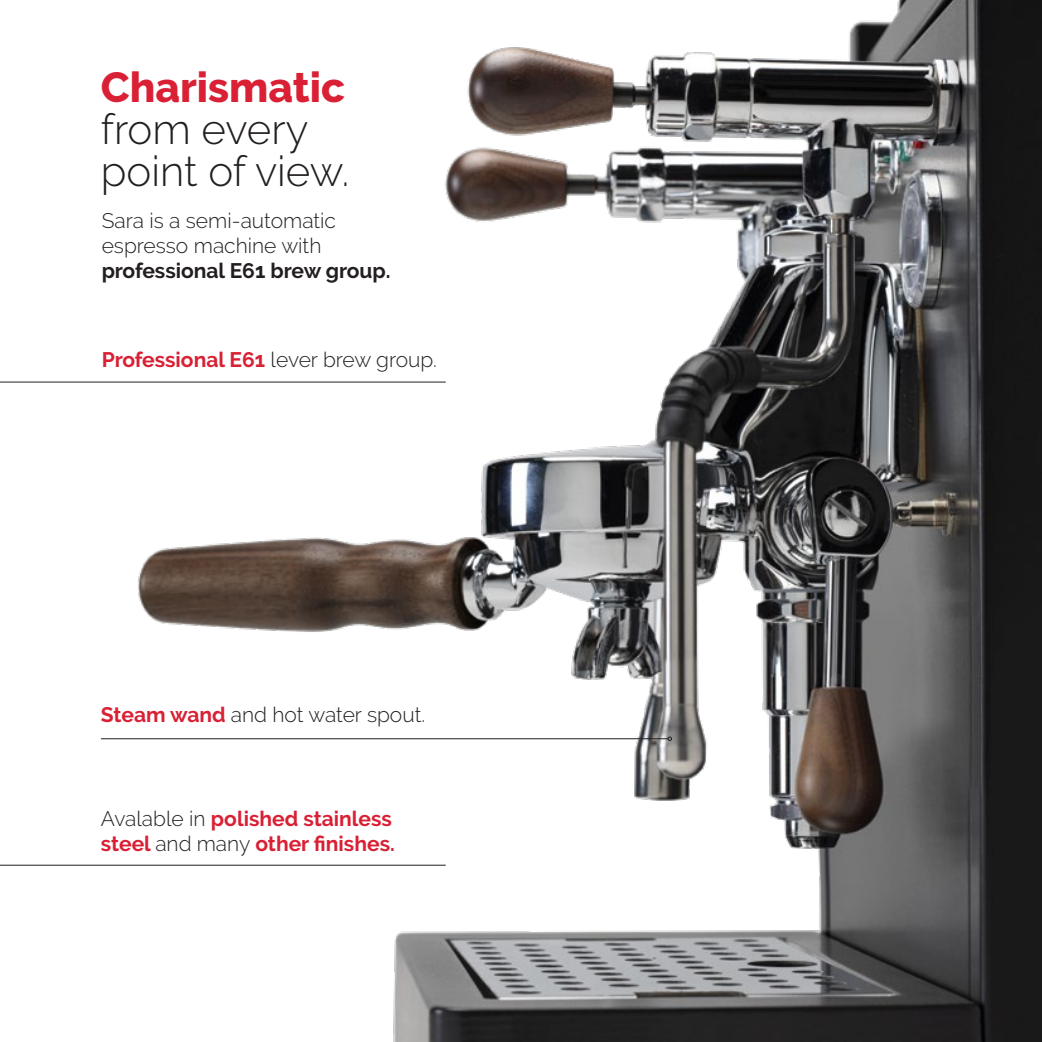
<style>
.page{position:relative;width:1042px;height:1042px;background:#fff}
.page>*{position:absolute;margin:0;border:0;box-sizing:border-box;transform-origin:0 0}
.t1{font:300 42px/42px "Raleway";color:#231f20}
.t2{font:800 42px "Raleway";color:#d92034}
.t3{font:700 21px/25.2px "Raleway";color:#d92034}
.t4{font:300 21px/25.2px "Raleway";color:#231f20}
.t5{font:700 21px "Raleway";color:#231f20}
.s1{font-weight:300;color:#231f20}
.s2{font-weight:700;color:#d92034}
</style>
<div class="page">
<img style="left:126px;top:0;width:916px;height:1042px">
<hr style="left:101px;top:738px;width:567px;height:1px;background:#231f20">
<svg style="left:667px;top:736px;width:5px;height:5px"></svg>
<svg style="left:0;top:381px;width:447px;height:85px"></svg>
<svg style="left:0;top:764px;width:447px;height:102px"></svg>
<h1 class="t2" style="left:101px;top:63px;width:246px">Charismatic</h1>
<h1 class="t1" style="left:101px;top:108px;width:250px">from every point of view.</h1>
<p class="t4" style="left:102px;top:207px;width:236px">Sara is a semi-automatic espresso machine with</p>
<p class="t5" style="left:102px;top:259px;width:290px">professional E61 brew group.</p>
<p class="t3" style="left:102px;top:347px;width:337px">Professional E61 <span class="s1">lever brew group.</span></p>
<p class="t4" style="left:101px;top:702px;width:326px"><span class="s2">Steam wand</span> and hot water spout.</p>
<p class="t3" style="left:101px;top:806px;width:295px"><span class="s1">Avalable in</span> polished stainless steel <span class="s1">and many</span> other finishes.</p>
</div>
